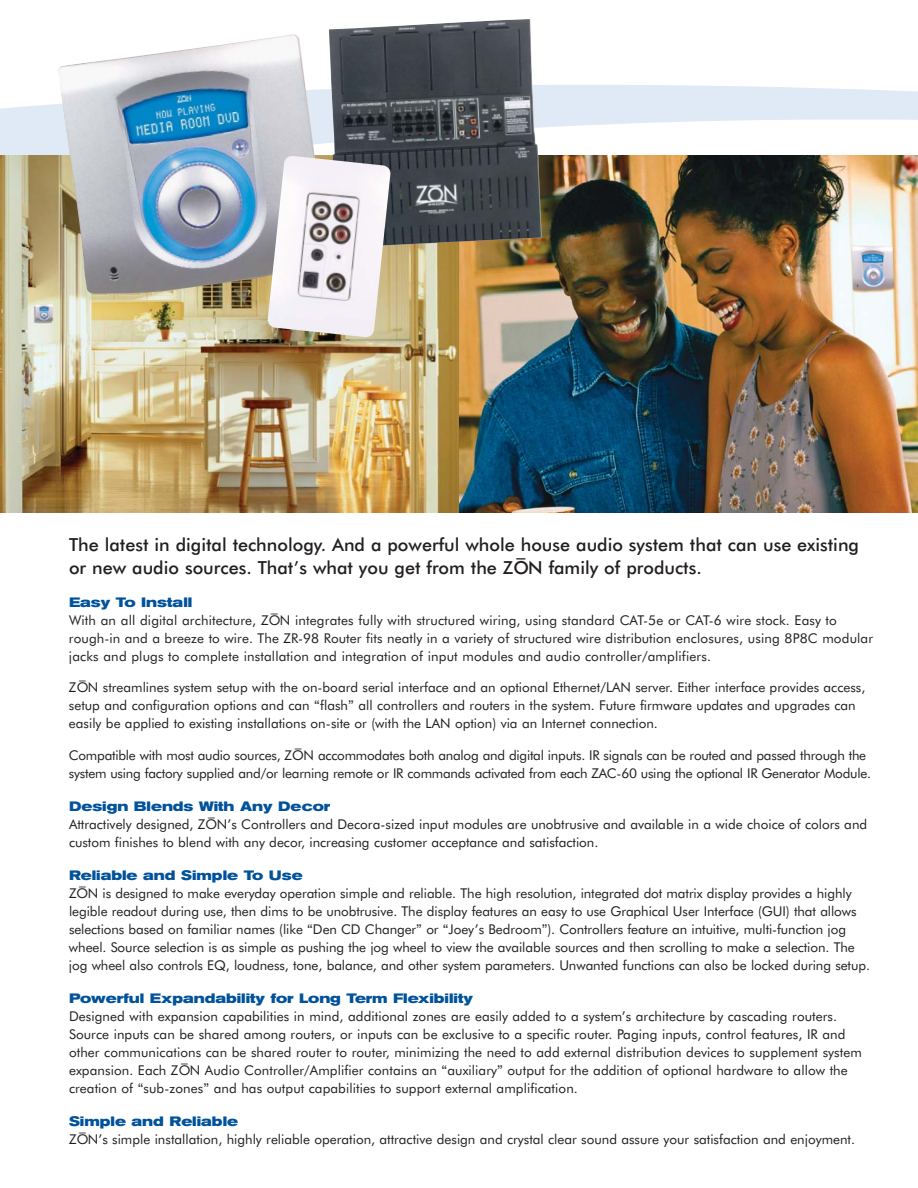
<style>
.page{position:relative;width:918px;height:1188px;background:#fff}
.page>*{position:absolute;margin:0;border:0;box-sizing:border-box;transform-origin:0 0}
.t1{font:500 18px/22.5px "Futura BT";color:#231f20}
.t2{font:13.5px/26.1px "Futura BT";color:#231f20}
.t3{font:13.5px/26.1px "Futura BT";letter-spacing:-.02em;color:#231f20}
.t4{font:700 expanded 13.5px "Akzidenz Grotesk BE";color:#00529b}
.s1{font-family:"Helvetica Neue"}
</style>
<div class="page">
<svg style="left:0;top:85px;width:918px;height:70px;fill:#e0e9f6"></svg>
<img style="left:0;top:155px;width:459px;height:358px">
<img style="left:459px;top:155px;width:459px;height:358px">
<img style="left:329px;top:19px;width:213px;height:229px">
<img style="left:58px;top:34px;width:272px;height:260px">
<img style="left:268px;top:156px;width:123px;height:181px">
<h1 class="t1" style="left:69px;top:535px;width:792px">The latest in digital technology. And a powerful whole house audio system that can use existing or new audio sources. That’s what you get from the ZON family of products.</h1>
<h1 class="t1" style="left:516px;top:547px;width:10px">–</h1>
<p class="t4" style="left:69px;top:597px;width:125px">Easy To Install</p>
<p class="t2" style="left:69px;top:608px;width:769px">With an all digital architecture, ZON integrates fully with structured wiring, using standard CAT-5e or CAT-6 wire stock. Easy to</p>
<p class="t2" style="left:69px;top:600px;width:806px;text-indent:202px">–<br>rough-in and a breeze to wire. The ZR-98 Router fits neatly in a variety of structured wire distribution enclosures, using 8P8C modular</p>
<p class="t2" style="left:69px;top:644px;width:644px">jacks and plugs to complete installation and integration of input modules and audio controller/amplifiers.</p>
<p class="t2" style="left:69px;top:675px;width:798px">ZON streamlines system setup with the on-board serial interface and an optional Ethernet/LAN server. Either interface provides access,</p>
<p class="t2" style="left:69px;top:667px;width:788px;text-indent:10px">–<br>setup and configuration options and can <span class="s1">“</span>flash<span class="s1">”</span> all controllers and routers in the system. Future firmware updates and upgrades can</p>
<p class="t2" style="left:69px;top:711px;width:590px">easily be applied to existing installations on-site or (with the LAN option) via an Internet connection.</p>
<p class="t3" style="left:69px;top:743px;width:799px">Compatible with most audio sources, ZON accommodates both analog and digital inputs. IR signals can be routed and passed through the</p>
<p class="t3" style="left:69px;top:735px;width:804px;text-indent:226px">–<br>system using factory supplied and/or learning remote or IR commands activated from each ZAC-60 using the optional IR Generator Module.</p>
<p class="t4" style="left:69px;top:801px;width:263px">Design Blends With Any Decor</p>
<p class="t2" style="left:69px;top:812px;width:800px">Attractively designed, ZON’s Controllers and Decora-sized input modules are unobtrusive and available in a wide choice of colors and</p>
<p class="t2" style="left:69px;top:804px;width:531px;text-indent:139px">–<br>custom finishes to blend with any decor, increasing customer acceptance and satisfaction.</p>
<p class="t4" style="left:69px;top:870px;width:235px">Reliable and Simple To Use</p>
<p class="t2" style="left:69px;top:881px;width:784px">ZON is designed to make everyday operation simple and reliable. The high resolution, integrated dot matrix display provides a highly</p>
<p class="t2" style="left:69px;top:873px;width:789px;text-indent:10px">–<br>legible readout during use, then dims to be unobtrusive. The display features an easy to use Graphical User Interface (GUI) that allows</p>
<p class="t2" style="left:69px;top:921px;width:802px;line-height:18px">selections based on familiar names (like <span class="s1">“</span>Den CD Changer<span class="s1">”</span> or <span class="s1">“</span>Joey’s Bedroom<span class="s1">”</span>). Controllers feature an intuitive, multi-function jog wheel. Source selection is as simple as pushing the jog wheel to view the available sources and then scrolling to make a selection. The jog wheel also controls EQ, loudness, tone, balance, and other system parameters. Unwanted functions can also be locked during setup.</p>
<p class="t4" style="left:69px;top:993px;width:406px">Powerful Expandability for Long Term Flexibility</p>
<p class="t2" style="left:69px;top:1008px;width:794px;line-height:18px">Designed with expansion capabilities in mind, additional zones are easily added to a system’s architecture by cascading routers.<br>Source inputs can be shared among routers, or inputs can be exclusive to a specific router. Paging inputs, control features, IR and other communications can be shared router to router, minimizing the need to add external distribution devices to supplement system expansion. Each ZON Audio Controller/Amplifier contains an <span class="s1">“</span>auxiliary<span class="s1">”</span> output for the addition of optional hardware to allow the</p>
<p class="t2" style="left:69px;top:1050px;width:510px;text-indent:112px">–<br>creation of <span class="s1">“</span>sub-zones<span class="s1">”</span> and has output capabilities to support external amplification.</p>
<p class="t4" style="left:69px;top:1116px;width:171px">Simple and Reliable</p>
<p class="t2" style="left:69px;top:1127px;width:788px">ZON’s simple installation, highly reliable operation, attractive design and crystal clear sound assure your satisfaction and enjoyment.</p>
<p class="t2" style="left:79px;top:1119px;width:8px">–</p>
</div>
